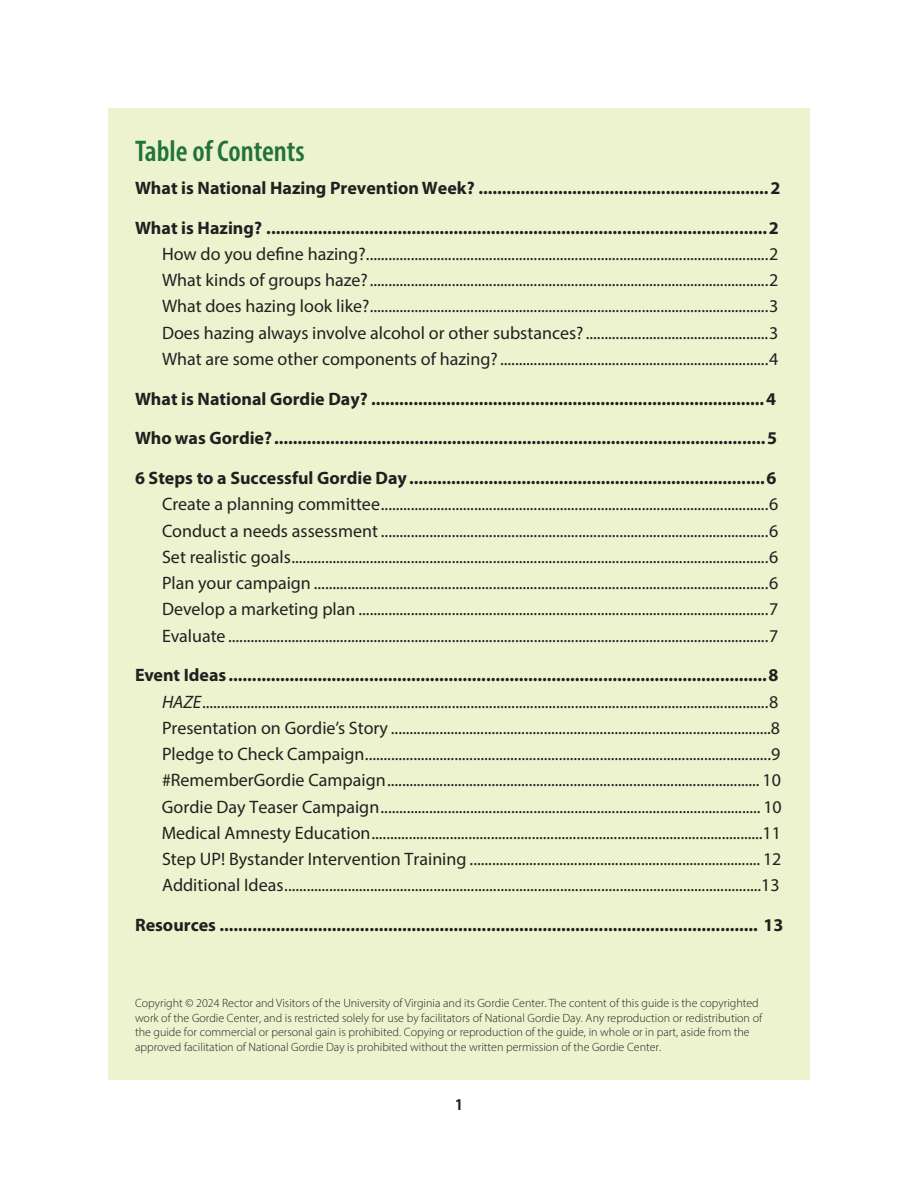
<style>
.page{position:relative;width:918px;height:1188px;background:#fff}
.page>*{position:absolute;margin:0;border:0;box-sizing:border-box;transform-origin:0 0}
.t1{font:600 condensed 30px "Myriad Pro";color:#217339}
.t2{font:18px/26.2px "Myriad Pro";color:#231f20;text-align:justify}
.t3{font:700 18px "Myriad Pro";color:#231f20}
.t4{font:700 condensed 16.5px "Myriad Pro";color:#231f20}
.t5{font:300 12px/14.5px "Myriad Pro";color:#231f20}
.s1{font-weight:700}
.s2{font-style:italic}
</style>
<div class="page">
<div style="left:108px;top:108px;width:702px;height:972px;background:#edf3cf"></div>
<h1 class="t1" style="left:135px;top:133px;width:171px">Table of Contents</h1>
<p class="t3" style="left:135px;top:176px;width:647px">What is National Hazing Prevention Week? ..............................................................2</p>
<p class="t3" style="left:135px;top:216px;width:645px">What is Hazing? ...........................................................................................................2</p>
<p class="t2" style="left:162px;top:240px;width:618px">How do you define hazing?............................................................................................................2<br>What kinds of groups haze? ...........................................................................................................2<br>What does hazing look like?...........................................................................................................3<br>Does hazing always involve alcohol or other substances? .................................................3<br>What are some other components of hazing? ........................................................................4</p>
<p class="t3" style="left:135px;top:387px;width:643px">What is National Gordie Day? ....................................................................................4</p>
<p class="t3" style="left:135px;top:427px;width:644px">Who was Gordie? .........................................................................................................5</p>
<p class="t3" style="left:135px;top:466px;width:643px">6 Steps to a Successful Gordie Day ............................................................................6</p>
<p class="t2" style="left:162px;top:491px;width:618px">Create a planning committee........................................................................................................6<br>Conduct a needs assessment ........................................................................................................6<br>Set realistic goals................................................................................................................................6<br>Plan your campaign ..........................................................................................................................6<br>Develop a marketing plan ..............................................................................................................7<br>Evaluate .................................................................................................................................................7</p>
<p class="t2" style="left:162px;top:662px;width:622px;text-align:left;text-indent:-27px"><span class="s1">Event Ideas ...................................................................................................................8<br></span><span class="s2">HAZE</span>........................................................................................................................................................8<br>Presentation on Gordie’s Story ......................................................................................................8<br>Pledge to Check Campaign .............................................................................................................9 #RememberGordie Campaign .................................................................................................... 10<br>Gordie Day Teaser Campaign ...................................................................................................... 10<br>Medical Amnesty Education .........................................................................................................11<br>Step UP! Bystander Intervention Training .............................................................................. 12<br>Additional Ideas ................................................................................................................................13</p>
<p class="t3" style="left:135px;top:913px;width:650px">Resources ................................................................................................................... 13</p>
<p class="t5" style="left:135px;top:996px;width:629px">Copyright © 2024 Rector and Visitors of the University of Virginia and its Gordie Center. The content of this guide is the copyrighted work of the Gordie Center, and is restricted solely for use by facilitators of National Gordie Day. Any reproduction or redistribution of the guide for commercial or personal gain is prohibited. Copying or reproduction of the guide, in whole or in part, aside from the approved facilitation of National Gordie Day is prohibited without the written permission of the Gordie Center.</p>
<p class="t4" style="left:455px;top:1094px;width:9px">1</p>
</div>
